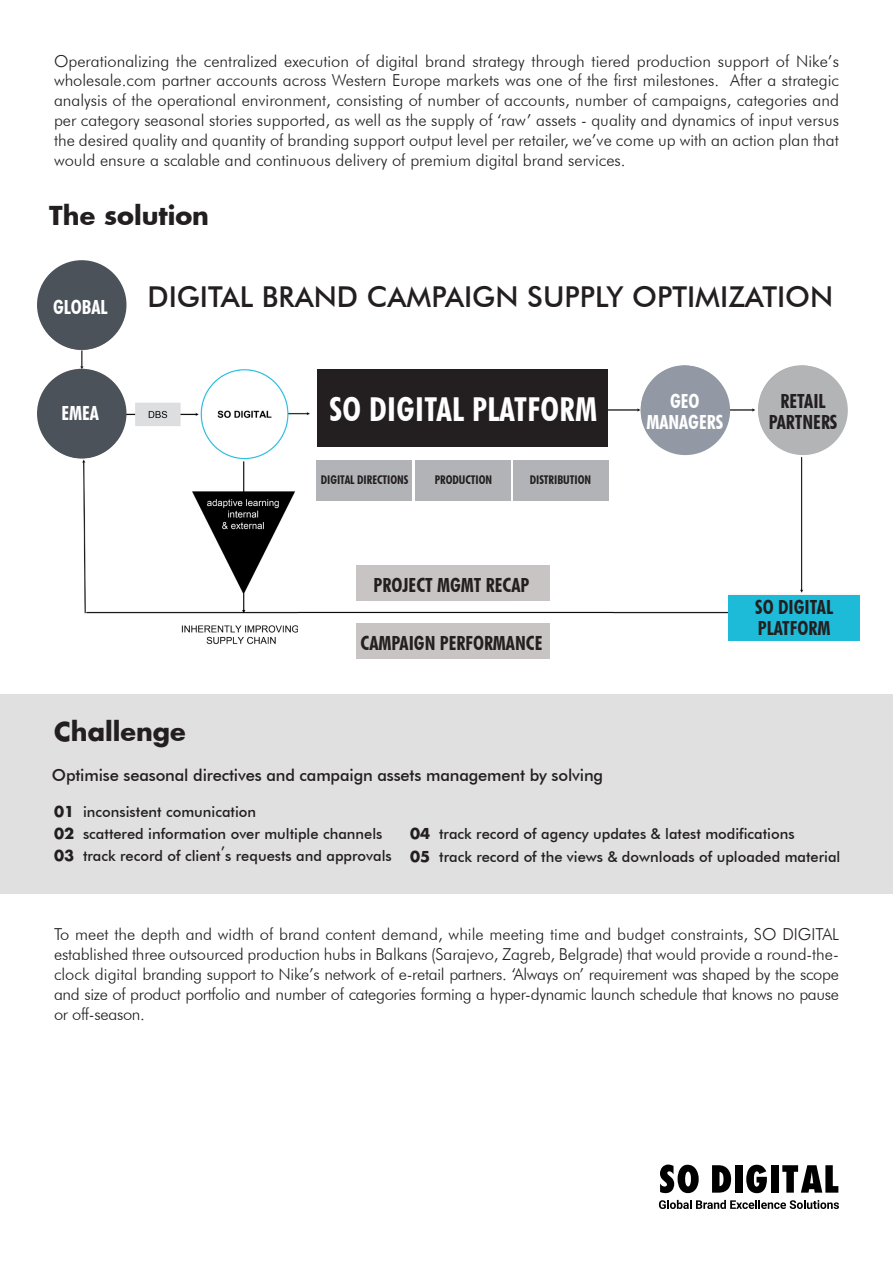
<style>
.page{position:relative;width:893px;height:1263px;background:#fff}
.page>*{position:absolute;margin:0;border:0;box-sizing:border-box;transform-origin:0 0}
.t1{font:700 condensed 33px "Futura BT";letter-spacing:.01em;color:#fff}
.t2{font:500 28.8px "Futura BT";color:#231f20}
.t3{font:700 25.5px "Futura";color:#231f20}
.t4{font:700 condensed 19.5px "Futura BT";color:#231f20}
.t5{font:700 condensed 19.5px "Futura BT";color:#fff}
.t6{font:300 16.5px/19.8px "Futura BT";letter-spacing:-.01em;color:#231f20;text-align:justify}
.t7{font:500 16.5px "Futura BT";letter-spacing:-.01em;color:#231f20}
.t8{font:500 14.7px "Futura BT";color:#231f20}
.t9{font:700 condensed 12px "Futura BT";color:#231f20}
.s1{font-family:"Futura";font-weight:700}
</style>
<div class="page">
<div style="left:0;top:694px;width:893px;height:199px;background:#e0e0e1"></div>
<svg style="left:660px;top:1164px;width:39px;height:29px"></svg>
<svg style="left:712px;top:1165px;width:19px;height:27px"></svg>
<div style="left:735px;top:1165px;width:7px;height:27px;background:#000"></div>
<svg style="left:746px;top:1165px;width:21px;height:28px"></svg>
<div style="left:771px;top:1165px;width:8px;height:27px;background:#000"></div>
<svg style="left:782px;top:1165px;width:56px;height:27px"></svg>
<svg style="left:659px;top:1200px;width:180px;height:9px"></svg>
<img style="left:37px;top:260px;width:273px;height:385px">
<img style="left:605px;top:365px;width:123px;height:249px">
<img style="left:728px;top:365px;width:132px;height:276px">
<img style="left:298px;top:538px;width:314px;height:121px">
<div style="left:317px;top:369px;width:291px;height:78px;background:#231f20"></div>
<div style="left:317px;top:460px;width:95px;height:40px;background:#b2b3b7"></div>
<div style="left:416px;top:460px;width:95px;height:40px;background:#b2b3b7"></div>
<div style="left:513px;top:460px;width:95px;height:40px;background:#b2b3b7"></div>
<div style="left:37px;top:260px;width:89px;height:90px;background:#4c525a;border-radius:50%"></div>
<div style="left:37px;top:369px;width:89px;height:89px;background:#4c525a;border-radius:50%"></div>
<div style="left:641px;top:366px;width:89px;height:89px;background:#9299a5;border-radius:50%"></div>
<div style="left:758px;top:366px;width:90px;height:89px;background:#b2b4b6;border-radius:50%"></div>
<div style="left:729px;top:596px;width:131px;height:45px;background:#1ebbd9"></div>
<div style="left:356px;top:624px;width:193px;height:35px;background:#c7c4c3"></div>
<div style="left:356px;top:566px;width:193px;height:35px;background:#c7c4c3"></div>
<p class="t6" style="left:54px;top:51px;width:786px">Operationalizing the centralized execution of digital brand strategy through tiered production support of Nike’s wholesale.com partner accounts across Western Europe markets was one of the first milestones. After a strategic analysis of the operational environment, consisting of number of accounts, number of campaigns, categories and per category seasonal stories supported, as well as the supply of ‘raw’ assets - quality and dynamics of input versus the desired quality and quantity of branding support output level per retailer, we’ve come up with an action plan that would ensure a scalable and continuous delivery of premium digital brand services.</p>
<p class="t3" style="left:49px;top:197px;width:161px">The solution</p>
<p class="t5" style="left:53px;top:295px;width:56px">GLOBAL</p>
<p class="t5" style="left:62px;top:401px;width:39px">EMEA</p>
<p class="t2" style="left:147px;top:279px;width:687px">DIGITAL BRAND CAMPAIGN SUPPLY OPTIMIZATION</p>
<p class="t1" style="left:330px;top:390px;width:269px">SO DIGITAL PLATFORM</p>
<p class="t9" style="left:321px;top:472px;width:89px">DIGITAL DIRECTIONS</p>
<p class="t9" style="left:435px;top:472px;width:59px">PRODUCTION</p>
<p class="t9" style="left:530px;top:472px;width:63px">DISTRIBUTION</p>
<p class="t4" style="left:374px;top:573px;width:157px">PROJECT MGMT RECAP</p>
<p class="t4" style="left:360px;top:631px;width:183px">CAMPAIGN PERFORMANCE</p>
<p class="t5" style="left:670px;top:389px;width:31px">GEO</p>
<p class="t5" style="left:646px;top:410px;width:78px">MANAGERS</p>
<p class="t4" style="left:781px;top:389px;width:47px">RETAIL</p>
<p class="t4" style="left:769px;top:410px;width:70px">PARTNERS</p>
<p class="t4" style="left:755px;top:595px;width:79px">SO DIGITAL</p>
<p class="t4" style="left:758px;top:616px;width:74px">PLATFORM</p>
<p class="t3" style="left:54px;top:714px;width:133px">Challenge</p>
<p class="t7" style="left:52px;top:765px;width:553px">Optimise seasonal directives and campaign assets management by solving</p>
<p class="t8" style="left:54px;top:802px;width:204px"><span class="s1">01</span> inconsistent comunication</p>
<p class="t8" style="left:54px;top:824px;width:330px"><span class="s1">02</span> scattered information over multiple channels</p>
<p class="t8" style="left:54px;top:846px;width:339px"><span class="s1">03</span> track record of client s requests and approvals</p>
<p class="t8" style="left:410px;top:825px;width:386px"><span class="s1">04</span> track record of agency updates &amp; latest modifications</p>
<p class="t8" style="left:410px;top:847px;width:432px"><span class="s1">05</span> track record of the views &amp; downloads of uploaded material</p>
<p class="t8" style="left:221px;top:834px;width:6px">,</p>
<p class="t6" style="left:54px;top:924px;width:787px">To meet the depth and width of brand content demand, while meeting time and budget constraints, SO DIGITAL established three outsourced production hubs in Balkans (Sarajevo, Zagreb, Belgrade) that would provide a round-the&shy;clock digital branding support to Nike’s network of e-retail partners. ‘Always on’ requirement was shaped by the scope and size of product portfolio and number of categories forming a hyper-dynamic launch schedule that knows no pause or off-season.</p>
</div>
